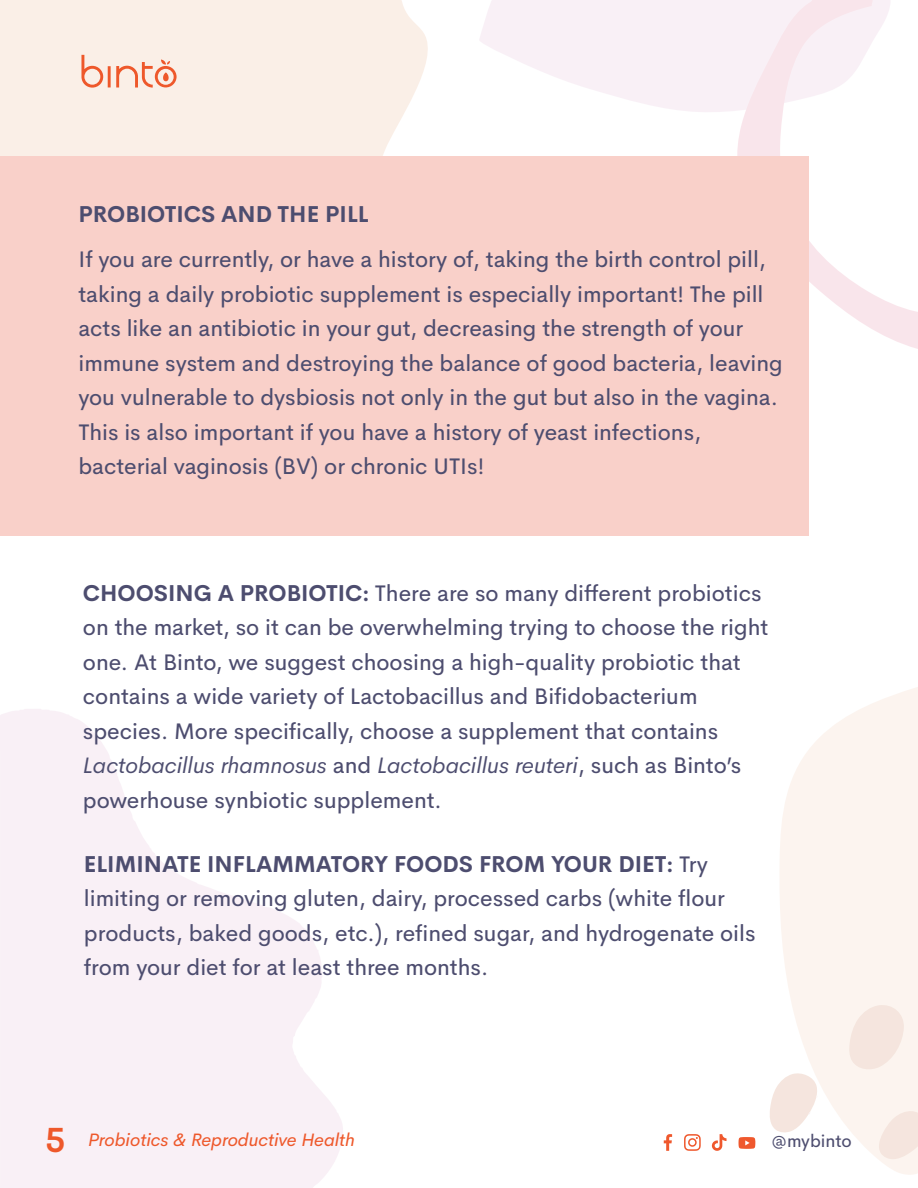
<style>
.page{position:relative;width:918px;height:1188px;background:#fff}
.page>*{position:absolute;margin:0;border:0;box-sizing:border-box;transform-origin:0 0}
.t1{font:600 34.5px "Cerebri Sans";color:#ee582b}
.t2{font:22.5px/34.5px "Cerebri Sans";color:#4d4d6f}
.t3{font:700 22.5px "Cerebri Sans";color:#4d4d6f}
.t4{font:italic 18px "Cerebri Sans";color:#ee582b}
.t5{font:17.7px "Cerebri Sans";color:#4d4d6f}
.s1{font-weight:700}
.s2{font-style:italic}
</style>
<div class="page">
<svg style="left:0;top:709px;width:343px;height:479px;fill:#f9f0f6"></svg>
<svg style="left:780px;top:687px;width:138px;height:488px;fill:#fcf4ef"></svg>
<svg style="left:0;top:0;width:441px;height:157px;background:#faefe8"></svg>
<svg style="left:877px;top:1111px;width:41px;height:48px"></svg>
<svg style="left:770px;top:1072px;width:49px;height:61px"></svg>
<svg style="left:479px;top:0;width:255px;height:112px;fill:#f9f0f6"></svg>
<svg style="left:849px;top:1003px;width:56px;height:68px"></svg>
<svg style="left:734px;top:0;width:184px;height:350px"></svg>
<svg style="left:81px;top:55px;width:22px;height:33px"></svg>
<hr style="left:108px;top:66px;width:3px;height:21px;background:#ee582b">
<svg style="left:116px;top:60px;width:61px;height:28px;background:#f6c2af"></svg>
<svg style="left:664px;top:1134px;width:8px;height:17px"></svg>
<svg style="left:684px;top:1134px;width:17px;height:17px"></svg>
<svg style="left:711px;top:1134px;width:16px;height:17px"></svg>
<svg style="left:739px;top:1137px;width:16px;height:12px"></svg>
<div style="left:0;top:157px;width:808px;height:379px;background:#f9d0c9"></div>
<p class="t3" style="left:78px;top:196px;width:292px">PROBIOTICS AND THE PILL</p>
<p class="t2" style="left:78px;top:240px;width:706px">If you are currently, or have a history of, taking the birth control pill, taking a daily probiotic supplement is especially important! The pill acts like an antibiotic in your gut, decreasing the strength of your immune system and destroying the balance of good bacteria, leaving you vulnerable to dysbiosis not only in the gut but also in the vagina.<br>This is also important if you have a history of yeast infections, bacterial vaginosis (BV) or chronic UTIs!</p>
<p class="t2" style="left:83px;top:574px;width:687px"><span class="s1">CHOOSING A PROBIOTIC:</span> There are so many different probiotics on the market, so it can be overwhelming trying to choose the right one. At Binto, we suggest choosing a high-quality probiotic that contains a wide variety of Lactobacillus and Bifidobacterium species. More specifically, choose a supplement that contains <span class="s2">Lactobacillus rhamnosus</span> and <span class="s2">Lactobacillus reuteri</span>, such as Binto’s powerhouse synbiotic supplement.</p>
<p class="t2" style="left:84px;top:845px;width:673px"><span class="s1">ELIMINATE INFLAMMATORY FOODS FROM YOUR DIET:</span> Try limiting or removing gluten, dairy, processed carbs (white flour products, baked goods, etc.), refined sugar, and hydrogenate oils from your diet for at least three months.</p>
<h1 class="t1" style="left:45px;top:1113px;width:22px">5</h1>
<p class="t4" style="left:88px;top:1125px;width:268px">Probiotics &amp; Reproductive Health</p>
<p class="t5" style="left:772px;top:1127px;width:82px">@mybinto</p>
</div>
